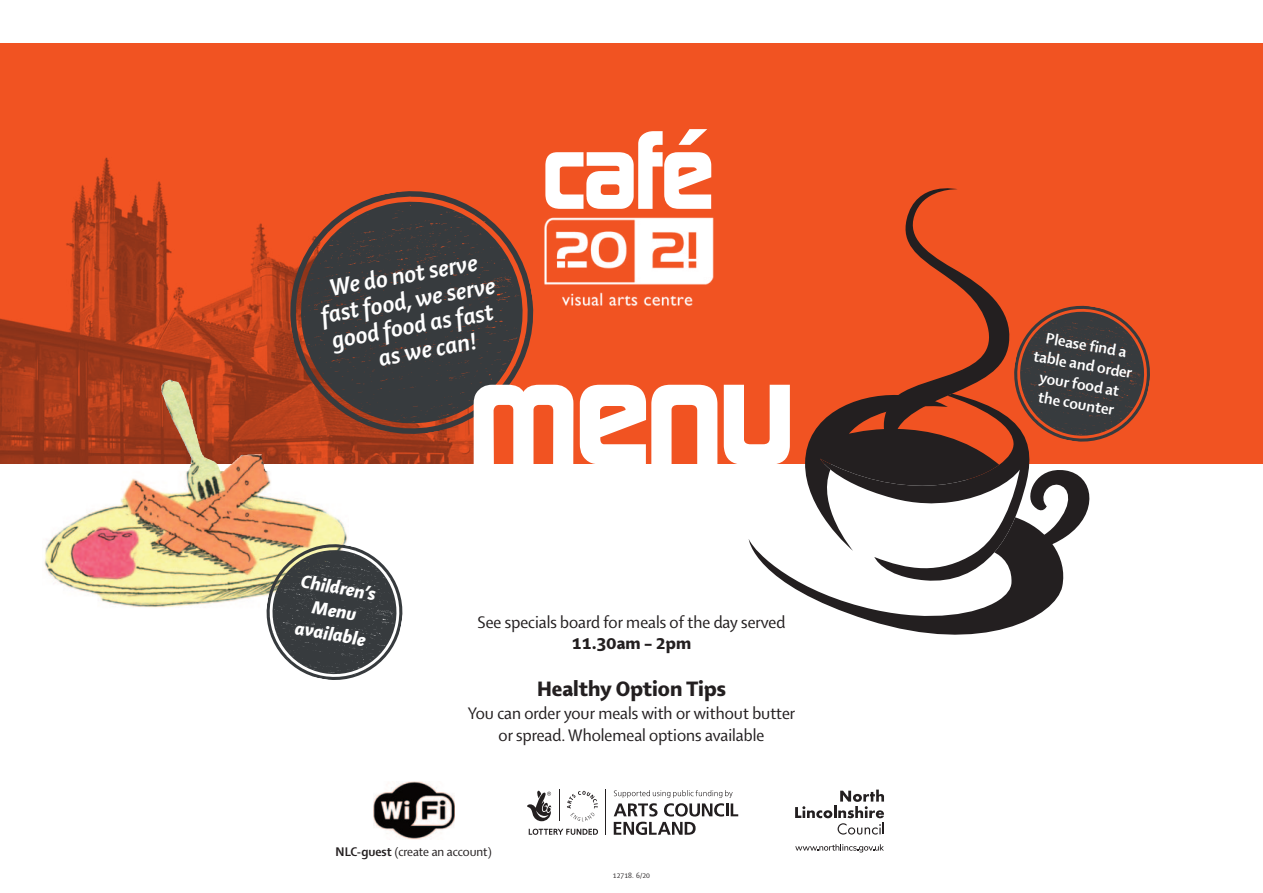
<style>
.page{position:relative;width:1263px;height:893px;background:#fff}
.page>*{position:absolute;margin:0;border:0;box-sizing:border-box;transform-origin:0 0}
.t1{font:700 151.8px "Continuum";color:#fff}
.t2{font:700 107.85px "Continuum";color:#fff}
.t3{font:25.5px "Shaker RBI";color:#fff}
.t4{font:22.5px "Shaker RH";color:#231f20}
.t5{font:19.5px "Shaker RHI";color:#fff}
.t6{font:18px/21.6px "Shaker R";color:#231f20;text-align:center}
.t7{font:18px "Shaker RH";color:#231f20}
.t8{font:16.5px/19.8px "Shaker RB";color:#fff;text-align:center}
.t9{font:13.5px "Shaker R";color:#231f20}
.t10{font:7.5px "Shaker R";color:#231f20}
.s1{font-family:"Shaker RB"}
</style>
<div class="page">
<div style="left:0;top:43px;width:1263px;height:420px;background:#f15322"></div>
<img style="left:0;top:157px;width:487px;height:306px">
<img style="left:552px;top:217px;width:162px;height:89px">
<svg style="left:271px;top:172px;width:281px;height:281px"></svg>
<svg style="left:283px;top:184px;width:257px;height:257px;fill:#373b3e"></svg>
<img style="left:374px;top:782px;width:80px;height:57px">
<svg style="left:795px;top:844px;width:89px;height:8px"></svg>
<svg style="left:795px;top:790px;width:89px;height:45px"></svg>
<svg style="left:529px;top:829px;width:69px;height:6px"></svg>
<svg style="left:567px;top:791px;width:31px;height:30px"></svg>
<svg style="left:527px;top:790px;width:24px;height:31px"></svg>
<hr style="left:559px;top:789px;width:1px;height:32px;background:#231f20">
<svg style="left:614px;top:822px;width:82px;height:13px"></svg>
<svg style="left:614px;top:790px;width:124px;height:26px"></svg>
<hr style="left:605px;top:789px;width:1px;height:46px;background:#231f20">
<svg style="left:749px;top:188px;width:412px;height:447px"></svg>
<img style="left:42px;top:380px;width:307px;height:228px">
<svg style="left:256px;top:533px;width:147px;height:147px"></svg>
<p class="t3" style="left:328px;top:278px;width:151px;rotate:-10deg">We do not serve</p>
<p class="t3" style="left:319px;top:305px;width:178px;rotate:-10deg">fast food, we serve</p>
<p class="t3" style="left:330px;top:330px;width:165px;rotate:-10deg">good food as fast</p>
<p class="t3" style="left:377px;top:348px;width:101px;rotate:-10deg">as we can!</p>
<p class="t2" style="left:540px;top:121px;width:176px">café</p>
<p class="t5" style="left:302px;top:574px;width:77px;rotate:10deg">Children’s</p>
<p class="t5" style="left:314px;top:599px;width:46px;rotate:10deg">Menu</p>
<p class="t5" style="left:297px;top:620px;width:73px;rotate:10deg">available</p>
<p class="t1" style="left:467px;top:341px;width:332px">menu</p>
<p class="t6" style="left:478px;top:613px;width:309px">See specials board for meals of the day served</p>
<p class="t7" style="left:572px;top:637px;width:121px">11.30am – 2pm</p>
<p class="t4" style="left:537px;top:680px;width:190px">Healthy Option Tips</p>
<p class="t6" style="left:468px;top:704px;width:329px">You can order your meals with or without butter or spread. Wholemeal options available</p>
<p class="t9" style="left:336px;top:846px;width:158px"><span class="s1">NLC-guest</span> (create an account)</p>
<p class="t10" style="left:613px;top:873px;width:39px">12718. 6/20</p>
<p class="t8" style="left:1039px;top:328px;width:101px;rotate:10deg">Please find a table and order</p>
<p class="t8" style="left:1041px;top:369px;width:82px;text-align:left;rotate:10deg">your food at the counter</p>
</div>
